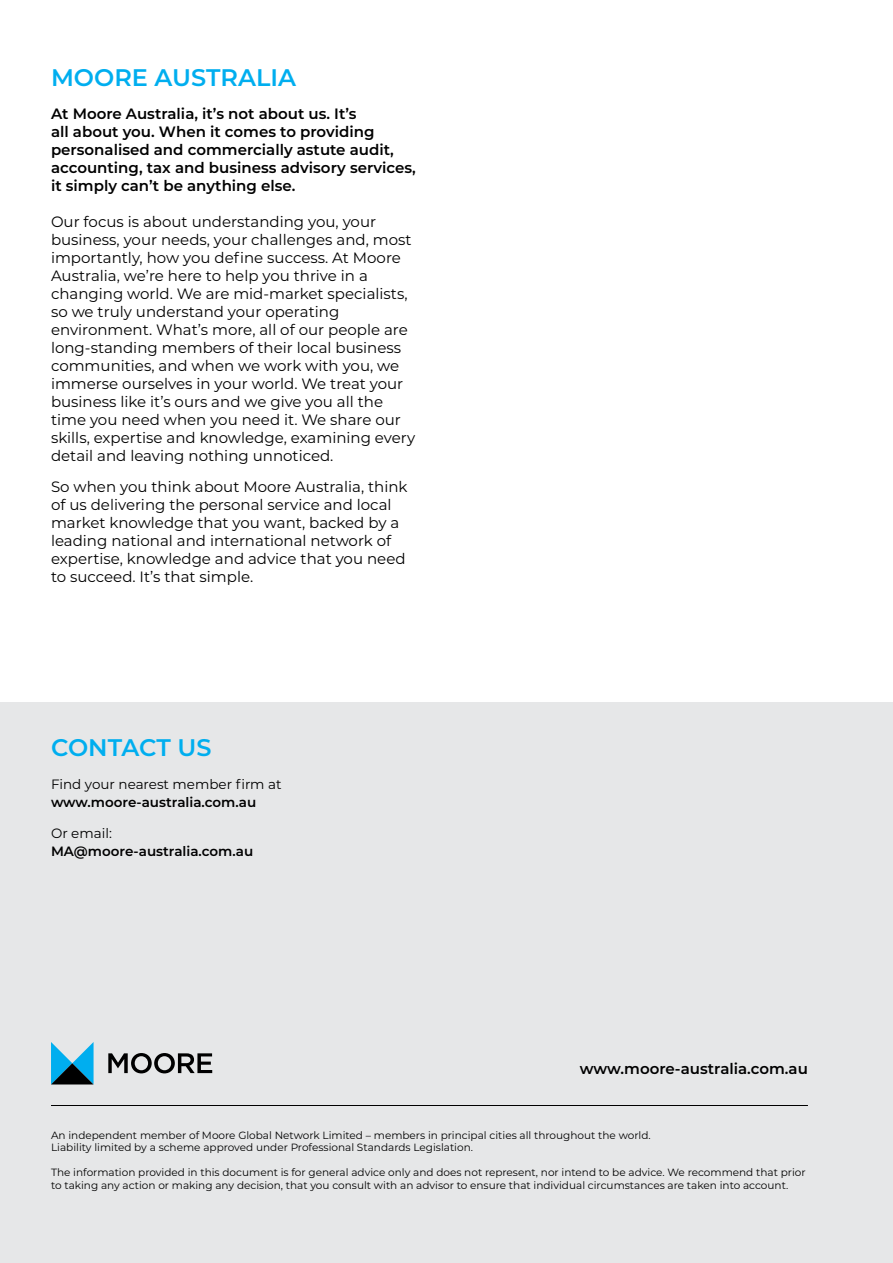
<style>
.page{position:relative;width:893px;height:1263px;background:#fff}
.page>*{position:absolute;margin:0;border:0;box-sizing:border-box;transform-origin:0 0}
.t1{font:600 24px "Montserrat";color:#00aeef}
.t2{font:15px/18px "Montserrat";color:#000}
.t3{font:600 15px/18px "Montserrat";color:#000}
.t4{font:600 13.5px "Montserrat";color:#000}
.t5{font:13.5px "Montserrat";color:#000}
.t6{font:10.5px/12.6px "Montserrat";color:#000}
</style>
<div class="page">
<div style="left:0;top:702px;width:893px;height:561px;background:#e6e7e8"></div>
<hr style="left:51px;top:1105px;width:757px;height:1px;background:#000">
<svg style="left:51px;top:1042px;width:43px;height:42px"></svg>
<svg style="left:108px;top:1053px;width:104px;height:20px"></svg>
<h1 class="t1" style="left:51px;top:61px;width:246px">MOORE AUSTRALIA</h1>
<p class="t3" style="left:51px;top:104px;width:366px">At Moore Australia, it’s not about us. It’s<br>all about you. When it comes to providing personalised and commercially astute audit, accounting, tax and business advisory services, it simply can’t be anything else.</p>
<p class="t2" style="left:51px;top:212px;width:366px">Our focus is about understanding you, your business, your needs, your challenges and, most importantly, how you define success. At Moore Australia, we’re here to help you thrive in a changing world. We are mid-market specialists, so we truly understand your operating environment. What’s more, all of our people are long-standing members of their local business communities, and when we work with you, we immerse ourselves in your world. We treat your business like it’s ours and we give you all the time you need when you need it. We share our skills, expertise and knowledge, examining every detail and leaving nothing unnoticed.</p>
<p class="t2" style="left:51px;top:477px;width:358px">So when you think about Moore Australia, think of us delivering the personal service and local market knowledge that you want, backed by a leading national and international network of expertise, knowledge and advice that you need to succeed. It’s that simple.</p>
<h1 class="t1" style="left:51px;top:731px;width:162px">CONTACT US</h1>
<p class="t5" style="left:51px;top:775px;width:232px">Find your nearest member firm at</p>
<p class="t4" style="left:51px;top:793px;width:207px">www.moore-australia.com.au</p>
<p class="t5" style="left:51px;top:824px;width:62px">Or email:</p>
<p class="t4" style="left:51px;top:841px;width:204px">MA@moore-australia.com.au</p>
<p class="t3" style="left:580px;top:1058px;width:230px">www.moore-australia.com.au</p>
<p class="t6" style="left:51px;top:1128px;width:601px">An independent member of Moore Global Network Limited – members in principal cities all throughout the world.<br>Liability limited by a scheme approved under Professional Standards Legislation.</p>
<p class="t6" style="left:51px;top:1166px;width:756px">The information provided in this document is for general advice only and does not represent, nor intend to be advice. We recommend that prior to taking any action or making any decision, that you consult with an advisor to ensure that individual circumstances are taken into account.</p>
</div>
